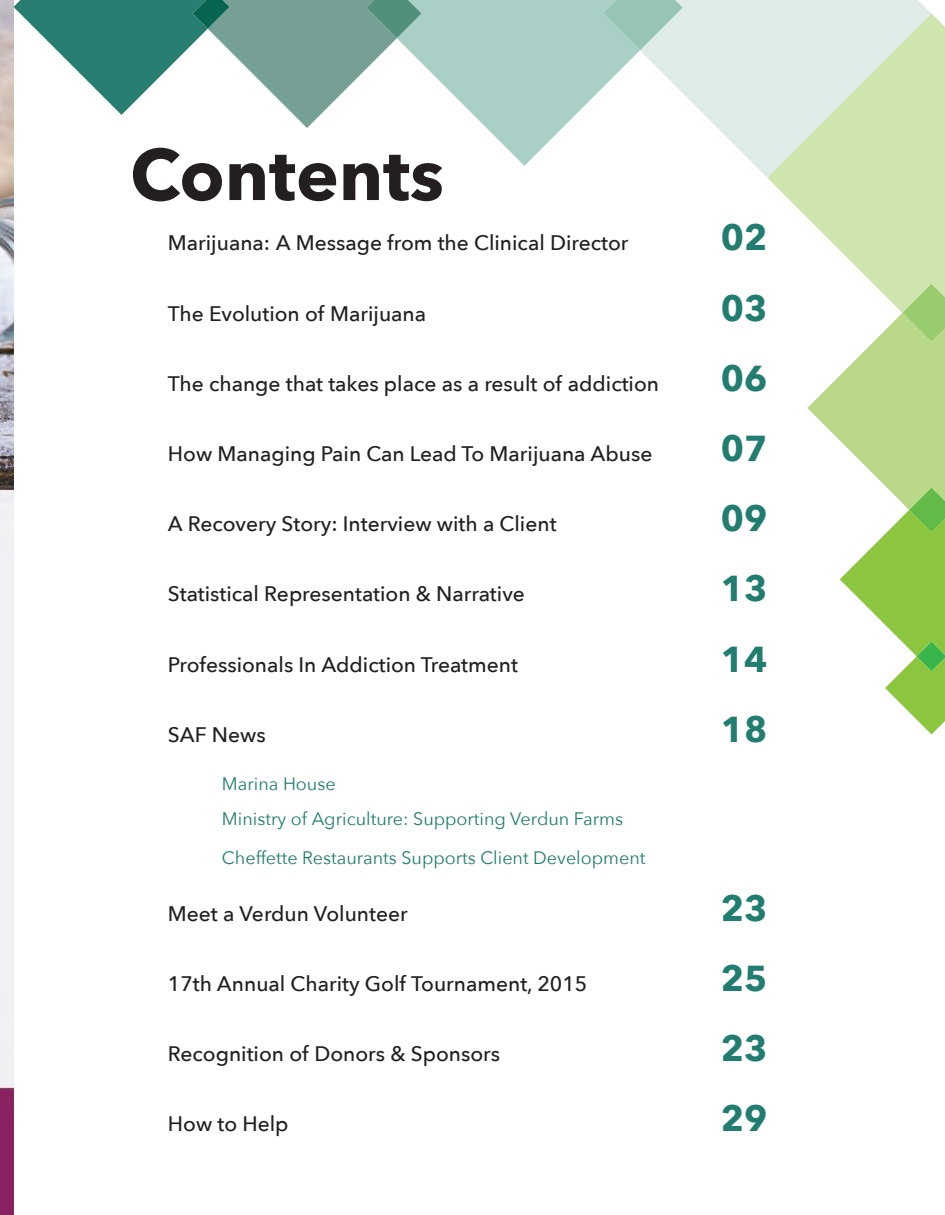
<style>
.page{position:relative;width:945px;height:1215px;background:#fff}
.page>*{position:absolute;margin:0;border:0;box-sizing:border-box;transform-origin:0 0}
.t1{font:700 72px "Avenir Next";color:#231f20}
.t2{font:700 36px "Avenir Next";color:#217d6f}
.t3{font:500 21px "Avenir Next";color:#231f20}
.t4{font:18px/35.1px "Avenir Next";color:#217d6f}
</style>
<div class="page">
<svg style="left:683px;top:0;width:248px;height:177px;fill:#deebe8"></svg>
<svg style="left:14px;top:0;width:669px;height:166px"></svg>
<svg style="left:767px;top:13px;width:178px;height:271px;fill:#cfe5ae"></svg>
<svg style="left:767px;top:14px;width:164px;height:164px;background:#d6e8cb"></svg>
<svg style="left:807px;top:284px;width:138px;height:450px"></svg>
<img style="left:0;top:0;width:14px;height:1215px">
<h1 class="t1" style="left:130px;top:112px;width:315px">Contents</h1>
<p class="t3" style="left:168px;top:225px;width:462px">Marijuana: A Message from the Clinical Director</p>
<h2 class="t2" style="left:721px;top:207px;width:48px">02</h2>
<p class="t3" style="left:168px;top:295px;width:260px">The Evolution of Marijuana</p>
<h2 class="t2" style="left:721px;top:277px;width:48px">03</h2>
<p class="t3" style="left:168px;top:366px;width:493px">The change that takes place as a result of addiction</p>
<h2 class="t2" style="left:721px;top:347px;width:48px">06</h2>
<p class="t3" style="left:168px;top:436px;width:486px">How Managing Pain Can Lead To Marijuana Abuse</p>
<h2 class="t2" style="left:721px;top:417px;width:48px">07</h2>
<p class="t3" style="left:168px;top:506px;width:390px">A Recovery Story: Interview with a Client</p>
<h2 class="t2" style="left:721px;top:487px;width:48px">09</h2>
<p class="t3" style="left:168px;top:576px;width:359px">Statistical Representation &amp; Narrative</p>
<h2 class="t2" style="left:721px;top:558px;width:48px">13</h2>
<p class="t3" style="left:168px;top:646px;width:352px">Professionals In Addiction Treatment</p>
<h2 class="t2" style="left:721px;top:628px;width:48px">14</h2>
<p class="t3" style="left:168px;top:717px;width:99px">SAF News</p>
<h2 class="t2" style="left:721px;top:698px;width:48px">18</h2>
<p class="t4" style="left:222px;top:766px;width:403px">Marina House<br>Ministry of Agriculture: Supporting Verdun Farms</p>
<p class="t4" style="left:222px;top:840px;width:425px">Cheffette Restaurants Supports Client Development</p>
<p class="t3" style="left:168px;top:896px;width:241px">Meet a Verdun Volunteer</p>
<h2 class="t2" style="left:721px;top:877px;width:48px">23</h2>
<p class="t3" style="left:168px;top:966px;width:421px">17th Annual Charity Golf Tournament, 2015</p>
<h2 class="t2" style="left:721px;top:947px;width:48px">25</h2>
<p class="t3" style="left:168px;top:1036px;width:334px">Recognition of Donors &amp; Sponsors</p>
<h2 class="t2" style="left:721px;top:1018px;width:48px">23</h2>
<p class="t3" style="left:168px;top:1106px;width:122px">How to Help</p>
<h2 class="t2" style="left:721px;top:1088px;width:48px">29</h2>
</div>
